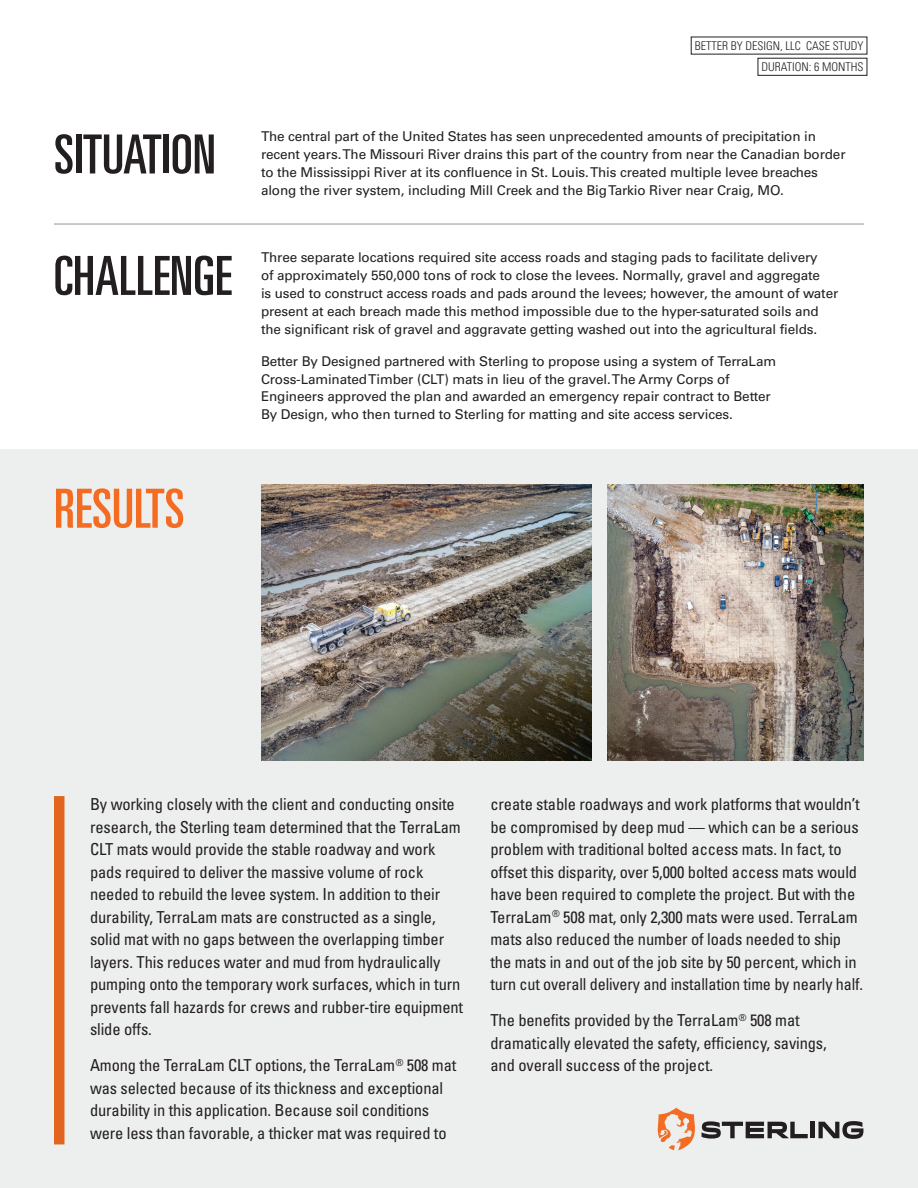
<style>
.page{position:relative;width:918px;height:1188px;background:#fff}
.page>*{position:absolute;margin:0;border:0;box-sizing:border-box;transform-origin:0 0}
.t1{font:ultra-condensed 54px "Univers";color:#231f20}
.t2{font:ultra-condensed 54px "Univers";color:#f36c21}
.t3{font:condensed 16.5px/22.5px "Univers";letter-spacing:-.01em;color:#231f20}
.t4{font:13.5px/18px "Univers";letter-spacing:-.01em;color:#231f20}
.t5{font:300 condensed 12px/21.1px "Univers";color:#231f20;text-align:right}
</style>
<div class="page">
<div style="left:0;top:449px;width:918px;height:739px;background:#edeeee"></div>
<svg style="left:658px;top:1108px;width:150px;height:42px"></svg>
<div style="left:810px;top:1122px;width:5px;height:16px;background:#231f20"></div>
<svg style="left:819px;top:1121px;width:44px;height:18px"></svg>
<hr style="left:54px;top:224px;width:810px;height:1px;background:#939598">
<div style="left:54px;top:796px;width:10px;height:348px;background:#e2641e"></div>
<img style="left:608px;top:485px;width:256px;height:275px">
<img style="left:261px;top:485px;width:331px;height:275px">
<div style="left:758px;top:58px;width:109px;height:18px;border:1px solid #231f20"></div>
<h1 class="t1" style="left:54px;top:124px;width:163px">SITUATION</h1>
<h1 class="t1" style="left:54px;top:245px;width:179px">CHALLENGE</h1>
<h1 class="t2" style="left:54px;top:478px;width:132px">RESULTS</h1>
<p class="t5" style="left:695px;top:35px;width:170px">BETTER BY DESIGN, LLC CASE STUDY<br>DURATION: 6 MONTHS</p>
<p class="t4" style="left:261px;top:127px;width:586px">The central part of the United States has seen unprecedented amounts of precipitation in recent years. The Missouri River drains this part of the country from near the Canadian border to the Mississippi River at its confluence in St. Louis. This created multiple levee breaches along the river system, including Mill Creek and the Big Tarkio River near Craig, MO.</p>
<p class="t4" style="left:261px;top:248px;width:579px">Three separate locations required site access roads and staging pads to facilitate delivery<br>of approximately 550,000 tons of rock to close the levees. Normally, gravel and aggregate<br>is used to construct access roads and pads around the levees; however, the amount of water present at each breach made this method impossible due to the hyper-saturated soils and the significant risk of gravel and aggravate getting washed out into the agricultural fields.</p>
<p class="t4" style="left:261px;top:352px;width:517px">Better By Designed partnered with Sterling to propose using a system of TerraLam Cross-Laminated Timber (CLT) mats in lieu of the gravel. The Army Corps of Engineers approved the plan and awarded an emergency repair contract to Better By Design, who then turned to Sterling for matting and site access services.</p>
<p class="t3" style="left:90px;top:793px;width:375px">By working closely with the client and conducting onsite research, the Sterling team determined that the TerraLam CLT mats would provide the stable roadway and work pads required to deliver the massive volume of rock needed to rebuild the levee system. In addition to their durability, TerraLam mats are constructed as a single, solid mat with no gaps between the overlapping timber layers. This reduces water and mud from hydraulically pumping onto the temporary work surfaces, which in turn prevents fall hazards for crews and rubber-tire equipment slide offs.</p>
<p class="t3" style="left:90px;top:1054px;width:368px">Among the TerraLam CLT options, the TerraLam<sup>®</sup> 508 mat was selected because of its thickness and exceptional durability in this application. Because soil conditions were less than favorable, a thicker mat was required to</p>
<p class="t3" style="left:490px;top:793px;width:374px">create stable roadways and work platforms that wouldn’t be compromised by deep mud — which can be a serious problem with traditional bolted access mats. In fact, to offset this disparity, over 5,000 bolted access mats would have been required to complete the project. But with the TerraLam<sup>®</sup> 508 mat, only 2,300 mats were used. TerraLam mats also reduced the number of loads needed to ship the mats in and out of the job site by 50 percent, which in turn cut overall delivery and installation time by nearly half.</p>
<p class="t3" style="left:490px;top:1009px;width:338px">The benefits provided by the TerraLam<sup>®</sup> 508 mat dramatically elevated the safety, efficiency, savings, and overall success of the project.</p>
</div>
